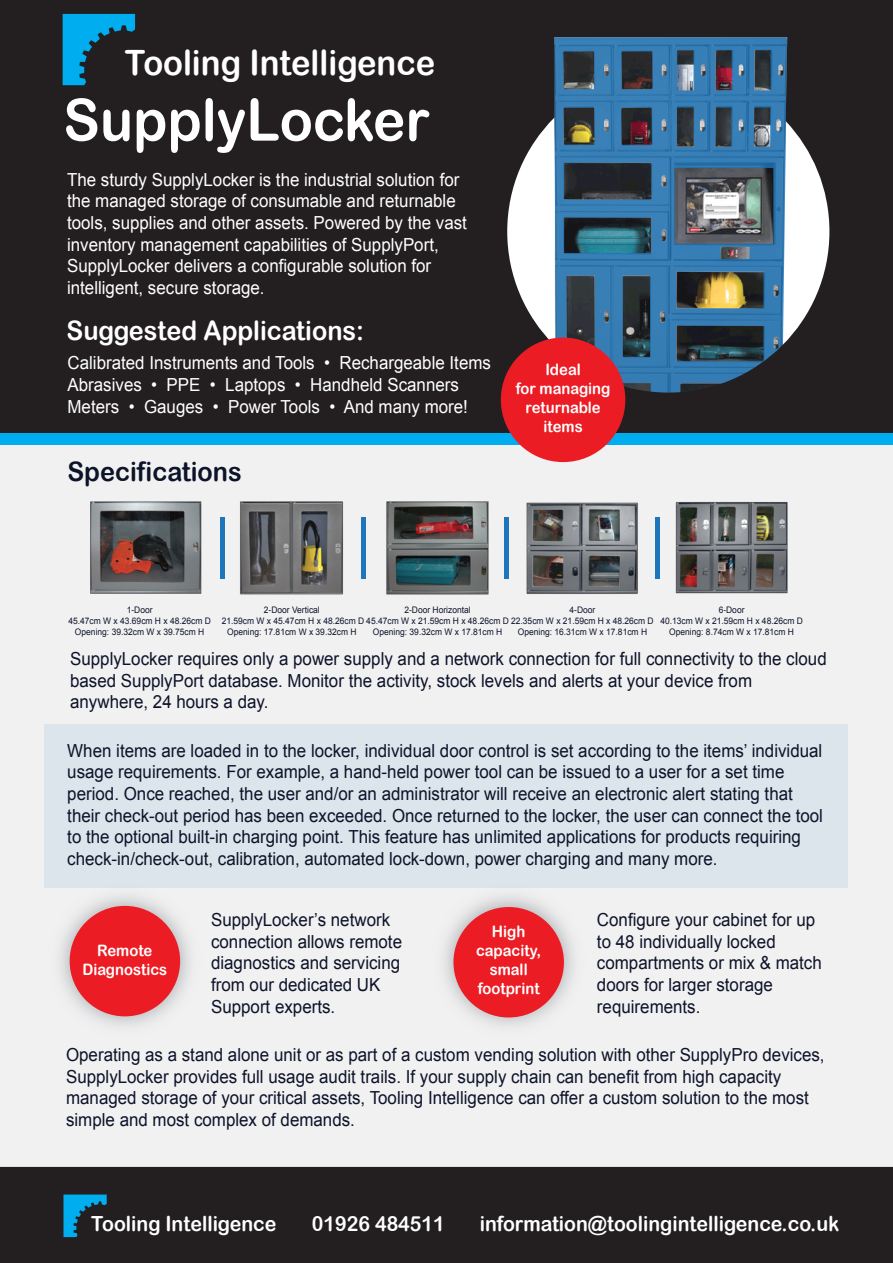
<style>
.page{position:relative;width:893px;height:1263px;background:#fff}
.page>*{position:absolute;margin:0;border:0;box-sizing:border-box;transform-origin:0 0}
.t1{font:58.5px "Arial Rounded MT Bold";color:#fff;scale:.94 1}
.t2{font:34.95px "Arial Rounded MT Bold";color:#fff;scale:.94 1}
.t3{font:26.85px "Arial Rounded MT Bold";color:#fff;scale:.94 1}
.t4{font:26.85px "Arial Rounded MT Bold";color:#0d1329;scale:.94 1}
.t5{font:20.85px "Arial Rounded MT Bold";color:#fff;scale:.94 1}
.t6{font:18px/21.6px "Arial";color:#0d1329;scale:.94 1}
.t7{font:18px/21.6px "Arial";color:#fff;scale:.94 1}
.t8{font:15.75px/18.9px "Arial Rounded MT Bold";color:#fff;text-align:center;scale:.94 1}
.t9{font:9px/10.8px "Arial";color:#0d1329;text-align:center;scale:.94 1}
</style>
<div class="page">
<div style="left:0;top:407px;width:893px;height:355px;background:#f1f1f2"></div>
<div style="left:882px;top:0;width:11px;height:436px;background:#231f20"></div>
<div style="left:0;top:743px;width:893px;height:475px;background:#f1f1f2"></div>
<div style="left:0;top:0;width:10px;height:436px;background:#231f20"></div>
<div style="left:44px;top:724px;width:803px;height:163px;background:#dce4ec"></div>
<img style="left:44px;top:887px;width:191px;height:139px">
<img style="left:399px;top:887px;width:219px;height:139px">
<div style="left:0;top:0;width:893px;height:44px;background:#231f20"></div>
<svg style="left:10px;top:31px;width:872px;height:391px;background:#333941"></svg>
<div style="left:1px;top:422px;width:892px;height:12px;background:#231f20"></div>
<div style="left:0;top:434px;width:893px;height:11px;background:#00adee"></div>
<div style="left:501px;top:338px;width:124px;height:124px;background:#ec1c24;border-radius:50%"></div>
<div style="left:70px;top:906px;width:110px;height:110px;background:#ec1c24;border-radius:50%"></div>
<div style="left:453px;top:907px;width:111px;height:110px;background:#ec1c24;border-radius:50%"></div>
<div style="left:0;top:1167px;width:893px;height:96px;background:#231f20"></div>
<svg style="left:63px;top:1194px;width:44px;height:43px;background:#126383"></svg>
<img style="left:90px;top:501px;width:112px;height:93px">
<img style="left:240px;top:501px;width:103px;height:94px">
<img style="left:386px;top:501px;width:103px;height:94px">
<img style="left:526px;top:502px;width:112px;height:92px">
<img style="left:675px;top:502px;width:113px;height:92px">
<div style="left:220px;top:517px;width:5px;height:62px;background:#1d76bb"></div>
<div style="left:361px;top:517px;width:5px;height:62px;background:#1d76bb"></div>
<div style="left:504px;top:517px;width:5px;height:62px;background:#1d76bb"></div>
<div style="left:655px;top:517px;width:5px;height:62px;background:#1d76bb"></div>
<svg style="left:63px;top:14px;width:72px;height:71px;background:#116586"></svg>
<h2 class="t2" style="left:125px;top:42px;width:332px">Tooling Intelligence</h2>
<h1 class="t1" style="left:63px;top:85px;width:391px">SupplyLocker</h1>
<p class="t7" style="left:67px;top:169px;width:427px">The sturdy SupplyLocker is the industrial solution for the managed storage of consumable and returnable tools, supplies and other assets. Powered by the vast inventory management capabilities of SupplyPort, SupplyLocker delivers a configurable solution for intelligent, secure storage.</p>
<h3 class="t3" style="left:67px;top:315px;width:318px">Suggested Applications:</h3>
<p class="t7" style="left:68px;top:352px;width:452px">Calibrated Instruments and Tools • Rechargeable Items<br>Abrasives • PPE • Laptops • Handheld Scanners<br>Meters • Gauges • Power Tools • And many more!</p>
<h3 class="t4" style="left:67px;top:455px;width:187px">Specifications</h3>
<p class="t8" style="left:516px;top:360px;width:102px">Ideal<br>for managing returnable items</p>
<p class="t9" style="left:404px;top:605px;width:72px">2-Door Horizontal</p>
<p class="t9" style="left:373px;top:626px;width:139px">Opening: 39.32cm W x 17.81cm H</p>
<p class="t9" style="left:68px;top:605px;width:153px">1-Door<br>45.47cm W x 43.69cm H x 48.26cm D<br>Opening: 39.32cm W x 39.75cm H</p>
<p class="t9" style="left:264px;top:605px;width:61px">2-Door Vertical</p>
<p class="t9" style="left:660px;top:605px;width:153px">6-Door<br>40.13cm W x 21.59cm H x 48.26cm D<br>Opening: 8.74cm W x 17.81cm H</p>
<p class="t9" style="left:569px;top:605px;width:29px">4-Door</p>
<p class="t9" style="left:518px;top:626px;width:139px">Opening: 16.31cm W x 17.81cm H</p>
<p class="t9" style="left:222px;top:615px;width:461px">21.59cm W x 45.47cm H x 48.26cm D 45.47cm W x 21.59cm H x 48.26cm D 22.35cm W x 21.59cm H x 48.26cm D</p>
<p class="t9" style="left:227px;top:626px;width:139px">Opening: 17.81cm W x 39.32cm H</p>
<p class="t6" style="left:70px;top:648px;width:806px">SupplyLocker requires only a power supply and a network connection for full connectivity to the cloud based SupplyPort database. Monitor the activity, stock levels and alerts at your device from anywhere, 24 hours a day.</p>
<p class="t6" style="left:67px;top:740px;width:805px">When items are loaded in to the locker, individual door control is set according to the items’ individual usage requirements. For example, a hand-held power tool can be issued to a user for a set time period. Once reached, the user and/or an administrator will receive an electronic alert stating that their check-out period has been exceeded. Once returned to the locker, the user can connect the tool to the optional built-in charging point. This feature has unlimited applications for products requiring check-in/check-out, calibration, automated lock-down, power charging and many more.</p>
<p class="t8" style="left:82px;top:941px;width:92px">Remote<br>Diagnostics</p>
<p class="t6" style="left:211px;top:909px;width:205px">SupplyLocker’s network connection allows remote diagnostics and servicing from our dedicated UK<br>Support experts.</p>
<p class="t8" style="left:476px;top:922px;width:71px">High capacity, small footprint</p>
<p class="t6" style="left:597px;top:909px;width:241px">Configure your cabinet for up to 48 individually locked compartments or mix &amp; match doors for larger storage requirements.</p>
<p class="t6" style="left:66px;top:1044px;width:808px">Operating as a stand alone unit or as part of a custom vending solution with other SupplyPro devices, SupplyLocker provides full usage audit trails. If your supply chain can benefit from high capacity managed storage of your critical assets, Tooling Intelligence can offer a custom solution to the most simple and most complex of demands.</p>
<p class="t5" style="left:91px;top:1211px;width:199px">Tooling Intelligence</p>
<p class="t5" style="left:312px;top:1211px;width:143px">01926 484511</p>
<p class="t5" style="left:480px;top:1211px;width:384px">information@toolingintelligence.co.uk</p>
</div>
